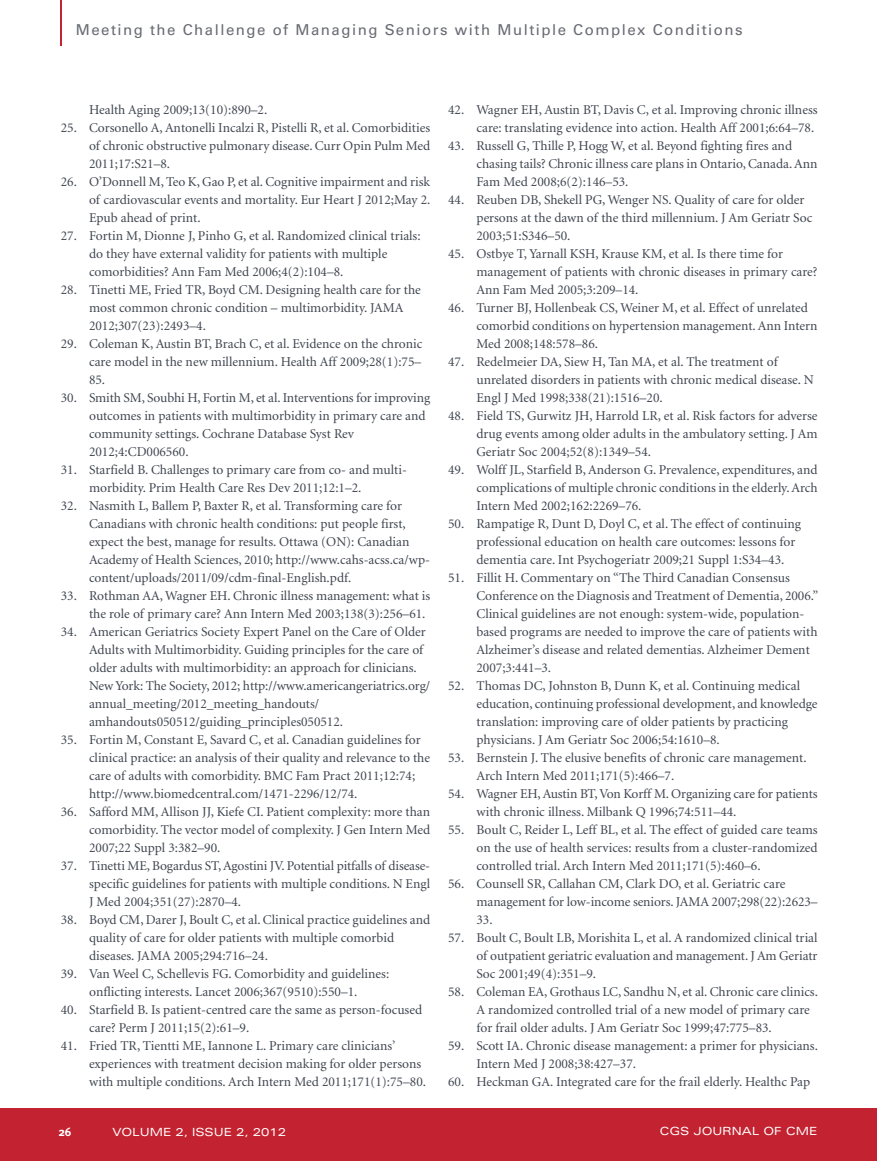
<style>
.page{position:relative;width:877px;height:1161px;background:#fff}
.page>*{position:absolute;margin:0;border:0;box-sizing:border-box;transform-origin:0 0}
.t1{font:15px "Univers";letter-spacing:.1em;color:#696b73}
.t2{font:13.5px/18px "Minion";color:#3e444f}
.t3{font:700 12px "Meta";color:#fff}
.t4{font:expanded 11.25px "Univers";color:#fff}
</style>
<div class="page">
<div style="left:0;top:1108px;width:877px;height:53px;background:#c32230"></div>
<hr style="left:60px;top:0;width:2px;height:46px;background:#c32230">
<p class="t1" style="left:76px;top:24px;width:668px">Meeting the Challenge of Managing Seniors with Multiple Complex Conditions</p>
<p class="t2" style="left:89px;top:102px;width:180px">Health Aging 2009;13(10):890–2.</p>
<p class="t2" style="left:89px;top:120px;width:343px;text-align:justify;text-indent:-28px">25. Corsonello A, Antonelli Incalzi R, Pistelli R, et al. Comorbidities of chronic obstructive pulmonary disease. Curr Opin Pulm Med 2011;17:S21–8.</p>
<p class="t2" style="left:89px;top:174px;width:343px;text-align:justify;text-indent:-28px">26. O’Donnell M, Teo K, Gao P, et al. Cognitive impairment and risk of cardiovascular events and mortality. Eur Heart J 2012;May 2.<br>Epub ahead of print.</p>
<p class="t2" style="left:89px;top:228px;width:333px;text-indent:-28px">27. Fortin M, Dionne J, Pinho G, et al. Randomized clinical trials: do they have external validity for patients with multiple comorbidities? Ann Fam Med 2006;4(2):104–8.</p>
<p class="t2" style="left:89px;top:282px;width:333px;text-indent:-28px">28. Tinetti ME, Fried TR, Boyd CM. Designing health care for the most common chronic condition – multimorbidity. JAMA<br>2012;307(23):2493–4.</p>
<p class="t2" style="left:89px;top:336px;width:335px;text-align:justify;text-indent:-28px">29. Coleman K, Austin BT, Brach C, et al. Evidence on the chronic care model in the new millennium. Health Aff 2009;28(1):75– 85.</p>
<p class="t2" style="left:89px;top:390px;width:343px;text-indent:-28px">30. Smith SM, Soubhi H, Fortin M, et al. Interventions for improving outcomes in patients with multimorbidity in primary care and community settings. Cochrane Database Syst Rev 2012;4:CD006560.</p>
<p class="t2" style="left:89px;top:462px;width:319px;text-indent:-28px">31. Starfield B. Challenges to primary care from co- and multi&shy;morbidity. Prim Health Care Res Dev 2011;12:1–2.</p>
<p class="t2" style="left:89px;top:498px;width:343px;text-indent:-28px">32. Nasmith L, Ballem P, Baxter R, et al. Transforming care for Canadians with chronic health conditions: put people first, expect the best, manage for results. Ottawa (ON): Canadian Academy of Health Sciences, 2010; http://www.cahs-acss.ca/wp&shy;content/uploads/2011/09/cdm-final-English.pdf.</p>
<p class="t2" style="left:89px;top:588px;width:343px;text-indent:-28px">33. Rothman AA, Wagner EH. Chronic illness management: what is the role of primary care? Ann Intern Med 2003;138(3):256–61.</p>
<p class="t2" style="left:89px;top:624px;width:343px;text-indent:-28px">34. American Geriatrics Society Expert Panel on the Care of Older Adults with Multimorbidity. Guiding principles for the care of older adults with multimorbidity: an approach for clinicians.<br>New York: The Society, 2012; http://www.americangeriatrics.org/ annual_meeting/2012_meeting_handouts/ amhandouts050512/guiding_principles050512.</p>
<p class="t2" style="left:89px;top:732px;width:343px;text-indent:-28px">35. Fortin M, Constant E, Savard C, et al. Canadian guidelines for clinical practice: an analysis of their quality and relevance to the care of adults with comorbidity. BMC Fam Pract 2011;12:74; http://www.biomedcentral.com/1471-2296/12/74.</p>
<p class="t2" style="left:89px;top:804px;width:343px;text-align:justify;text-indent:-28px">36. Safford MM, Allison JJ, Kiefe CI. Patient complexity: more than comorbidity. The vector model of complexity. J Gen Intern Med 2007;22 Suppl 3:382–90.</p>
<p class="t2" style="left:89px;top:858px;width:343px;text-align:justify;text-indent:-28px">37. Tinetti ME, Bogardus ST,Agostini JV. Potential pitfalls of disease&shy;specific guidelines for patients with multiple conditions. N Engl J Med 2004;351(27):2870–4.</p>
<p class="t2" style="left:89px;top:912px;width:343px;text-indent:-28px">38. Boyd CM, Darer J, Boult C, et al. Clinical practice guidelines and quality of care for older patients with multiple comorbid diseases. JAMA 2005;294:716–24.</p>
<p class="t2" style="left:61px;top:966px;width:330px;text-align:center">39. Van Weel C, Schellevis FG. Comorbidity and guidelines: onflicting interests. Lancet 2006;367(9510):550–1.</p>
<p class="t2" style="left:89px;top:1002px;width:335px;text-indent:-28px">40. Starfield B. Is patient-centred care the same as person-focused care? Perm J 2011;15(2):61–9.</p>
<p class="t2" style="left:89px;top:1038px;width:338px;text-indent:-28px">41. Fried TR, Tientti ME, Iannone L. Primary care clinicians’ experiences with treatment decision making for older persons with multiple conditions. Arch Intern Med 2011;171(1):75–80.</p>
<p class="t2" style="left:448px;top:102px;width:371px;text-align:right">42. Wagner EH, Austin BT, Davis C, et al. Improving chronic illness care: translating evidence into action. Health Aff 2001;6:64–78.</p>
<p class="t2" style="left:476px;top:138px;width:343px;text-indent:-28px">43. Russell G, Thille P, Hogg W, et al. Beyond fighting fires and chasing tails? Chronic illness care plans in Ontario, Canada.Ann<br>Fam Med 2008;6(2):146–53.</p>
<p class="t2" style="left:476px;top:192px;width:337px;text-indent:-28px">44. Reuben DB, Shekell PG, Wenger NS. Quality of care for older persons at the dawn of the third millennium. J Am Geriatr Soc<br>2003;51:S346–50.</p>
<p class="t2" style="left:476px;top:246px;width:343px;text-indent:-28px">45. Ostbye T, Yarnall KSH, Krause KM, et al. Is there time for management of patients with chronic diseases in primary care?<br>Ann Fam Med 2005;3:209–14.</p>
<p class="t2" style="left:476px;top:300px;width:343px;text-indent:-28px">46. Turner BJ, Hollenbeak CS, Weiner M, et al. Effect of unrelated comorbid conditions on hypertension management.Ann Intern<br>Med 2008;148:578–86.</p>
<p class="t2" style="left:476px;top:354px;width:339px;text-indent:-28px">47. Redelmeier DA, Siew H, Tan MA, et al. The treatment of unrelated disorders in patients with chronic medical disease. N<br>Engl J Med 1998;338(21):1516–20.</p>
<p class="t2" style="left:476px;top:408px;width:343px;text-align:justify;text-indent:-28px">48. Field TS, Gurwitz JH, Harrold LR, et al. Risk factors for adverse drug events among older adults in the ambulatory setting. J Am Geriatr Soc 2004;52(8):1349–54.</p>
<p class="t2" style="left:476px;top:462px;width:343px;text-align:justify;text-indent:-28px">49. Wolff JL, Starfield B, Anderson G. Prevalence, expenditures, and complications of multiple chronic conditions in the elderly.Arch Intern Med 2002;162:2269–76.</p>
<p class="t2" style="left:476px;top:516px;width:326px;text-indent:-28px">50. Rampatige R, Dunt D, Doyl C, et al. The effect of continuing professional education on health care outcomes: lessons for dementia care. Int Psychogeriatr 2009;21 Suppl 1:S34–43.</p>
<p class="t2" style="left:476px;top:570px;width:343px;text-indent:-28px">51. Fillit H. Commentary on “The Third Canadian Consensus Conference on the Diagnosis and Treatment of Dementia, 2006.” Clinical guidelines are not enough: system-wide, population&shy;based programs are needed to improve the care of patients with Alzheimer’s disease and related dementias. Alzheimer Dement 2007;3:441–3.</p>
<p class="t2" style="left:476px;top:678px;width:343px;text-indent:-28px">52. Thomas DC, Johnston B, Dunn K, et al. Continuing medical education, continuing professional development, and knowledge translation: improving care of older patients by practicing physicians. J Am Geriatr Soc 2006;54:1610–8.</p>
<p class="t2" style="left:476px;top:750px;width:332px;text-indent:-28px">53. Bernstein J. The elusive benefits of chronic care management.<br>Arch Intern Med 2011;171(5):466–7.</p>
<p class="t2" style="left:476px;top:786px;width:343px;text-indent:-28px">54. Wagner EH,Austin BT,Von Korff M. Organizing care for patients with chronic illness. Milbank Q 1996;74:511–44.</p>
<p class="t2" style="left:476px;top:822px;width:343px;text-align:justify;text-indent:-28px">55. Boult C, Reider L, Leff BL, et al. The effect of guided care teams on the use of health services: results from a cluster-randomized controlled trial. Arch Intern Med 2011;171(5):460–6.</p>
<p class="t2" style="left:476px;top:876px;width:343px;text-indent:-28px">56. Counsell SR, Callahan CM, Clark DO, et al. Geriatric care management for low-income seniors. JAMA 2007;298(22):2623–<br>33.</p>
<p class="t2" style="left:476px;top:930px;width:343px;text-align:justify;text-indent:-28px">57. Boult C, Boult LB, Morishita L, et al. A randomized clinical trial of outpatient geriatric evaluation and management. J Am Geriatr Soc 2001;49(4):351–9.</p>
<p class="t2" style="left:476px;top:984px;width:343px;text-indent:-28px">58. Coleman EA, Grothaus LC, Sandhu N, et al. Chronic care clinics.<br>A randomized controlled trial of a new model of primary care for frail older adults. J Am Geriatr Soc 1999;47:775–83.</p>
<p class="t2" style="left:476px;top:1038px;width:343px;text-indent:-28px">59. Scott IA. Chronic disease management: a primer for physicians.<br>Intern Med J 2008;38:427–37.</p>
<p class="t2" style="left:448px;top:1074px;width:363px">60. Heckman GA. Integrated care for the frail elderly. Healthc Pap</p>
<p class="t3" style="left:58px;top:1125px;width:14px">26</p>
<p class="t4" style="left:112px;top:1128px;width:175px">VOLUME 2, ISSUE 2, 2012</p>
<p class="t4" style="left:659px;top:1127px;width:160px">CGS JOURNAL OF CME</p>
</div>
